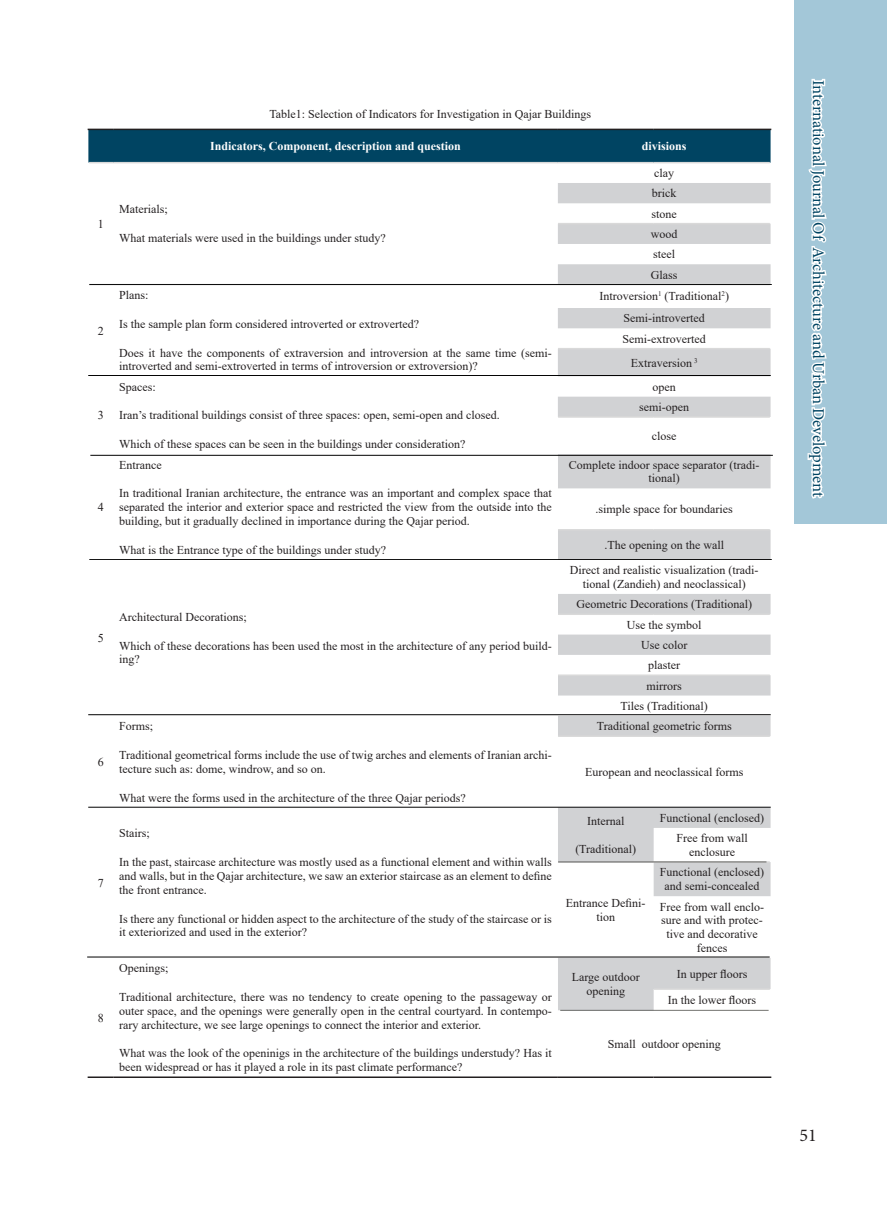
<style>
.page{position:relative;width:893px;height:1212px;background:#fff}
.page>*{position:absolute;margin:0;border:0;box-sizing:border-box;transform-origin:0 0}
.t1{font:18px "Minion Pro";color:#231f20}
.t2{font:16.5px "Minion Pro";letter-spacing:-.005em;color:#004462}
.abstract{font:12px/13.8px "Times New Roman";color:#231f20;text-align:center}
.t3{font:700 12px "Times New Roman";color:#fff}
</style>
<div class="page">
<div style="left:794px;top:0;width:92px;height:524px;background:#a3c7d8"></div>
<svg style="left:807px;top:78px;width:20px;height:421px"></svg>
<svg style="left:558px;top:183px;width:213px;height:827px"></svg>
<svg style="left:113px;top:454px;width:445px;height:503px"></svg>
<div style="left:113px;top:560px;width:445px;height:156px;background:#fff"></div>
<hr style="left:88px;top:1076px;width:25px;height:2px;background:#231f20">
<hr style="left:113px;top:1076px;width:445px;height:2px;background:#231f20">
<hr style="left:558px;top:1076px;width:96px;height:2px;background:#231f20">
<hr style="left:654px;top:1076px;width:117px;height:2px;background:#231f20">
<svg style="left:88px;top:129px;width:683px;height:34px;background:#024360"></svg>
<hr style="left:113px;top:162px;width:445px;height:1px;background:#d9d9d9">
<hr style="left:558px;top:162px;width:96px;height:1px;background:#d9d9d9">
<hr style="left:654px;top:162px;width:116px;height:1px;background:#d9d9d9">
<hr style="left:558px;top:223px;width:96px;height:1px;background:#d9d9d9">
<hr style="left:654px;top:223px;width:116px;height:1px;background:#d9d9d9">
<hr style="left:558px;top:348px;width:96px;height:1px;background:#d9d9d9">
<hr style="left:654px;top:348px;width:116px;height:1px;background:#d9d9d9">
<hr style="left:558px;top:416px;width:96px;height:2px;background:#d9d9d9">
<hr style="left:654px;top:416px;width:116px;height:2px;background:#d9d9d9">
<hr style="left:558px;top:529px;width:96px;height:1px;background:#d9d9d9">
<hr style="left:654px;top:529px;width:116px;height:1px;background:#d9d9d9">
<hr style="left:558px;top:613px;width:96px;height:2px;background:#d9d9d9">
<hr style="left:654px;top:613px;width:116px;height:2px;background:#d9d9d9">
<hr style="left:558px;top:674px;width:96px;height:2px;background:#d9d9d9">
<hr style="left:654px;top:674px;width:116px;height:2px;background:#d9d9d9">
<hr style="left:558px;top:735px;width:96px;height:2px;background:#d9d9d9">
<hr style="left:654px;top:735px;width:116px;height:2px;background:#d9d9d9">
<hr style="left:558px;top:861px;width:96px;height:2px;background:#d9d9d9">
<hr style="left:654px;top:861px;width:116px;height:2px;background:#d9d9d9">
<hr style="left:654px;top:988px;width:116px;height:2px;background:#d9d9d9">
<hr style="left:89px;top:284px;width:683px;height:1px;background:#000">
<hr style="left:88px;top:375px;width:683px;height:1px;background:#000">
<hr style="left:90px;top:455px;width:683px;height:1px;background:#000">
<hr style="left:89px;top:559px;width:683px;height:1px;background:#000">
<hr style="left:88px;top:714px;width:683px;height:1px;background:#000">
<hr style="left:88px;top:807px;width:683px;height:1px;background:#000">
<hr style="left:87px;top:957px;width:683px;height:1px;background:#000">
<hr style="left:560px;top:1010px;width:209px;height:1px;background:#737370">
<hr style="left:558px;top:861px;width:208px;height:1px;background:#737370">
<p class="abstract" style="left:98px;top:216px;width:7px">1</p>
<p class="abstract" style="left:98px;top:323px;width:7px">2</p>
<p class="abstract" style="left:98px;top:408px;width:7px">3</p>
<p class="abstract" style="left:98px;top:500px;width:7px">4</p>
<p class="abstract" style="left:98px;top:631px;width:7px">5</p>
<p class="abstract" style="left:98px;top:754px;width:7px">6</p>
<p class="abstract" style="left:98px;top:875px;width:7px">7</p>
<p class="abstract" style="left:98px;top:1010px;width:7px">8</p>
<p class="abstract" style="left:269px;top:107px;width:323px">Table1: Selection of Indicators for Investigation in Qajar Buildings</p>
<p class="t3" style="left:210px;top:137px;width:252px">Indicators, Component, description and question</p>
<p class="t3" style="left:642px;top:137px;width:46px">divisions</p>
<p class="abstract" style="left:119px;top:202px;width:50px">Materials;</p>
<p class="abstract" style="left:119px;top:231px;width:268px">What materials were used in the buildings under study?</p>
<p class="abstract" style="left:119px;top:288px;width:31px">Plans:</p>
<p class="abstract" style="left:119px;top:316px;width:301px">Is the sample plan form considered introverted or extroverted?</p>
<p class="abstract" style="left:119px;top:345px;width:434px;text-align:left">Does it have the components of extraversion and introversion at the same time (semi&shy;introverted and semi-extroverted in terms of introversion or extroversion)?</p>
<p class="abstract" style="left:119px;top:379px;width:38px">Spaces:</p>
<p class="abstract" style="left:119px;top:408px;width:382px">Iran’s traditional buildings consist of three spaces: open, semi-open and closed.</p>
<p class="abstract" style="left:119px;top:437px;width:348px">Which of these spaces can be seen in the buildings under consideration?</p>
<p class="abstract" style="left:119px;top:457px;width:44px">Entrance</p>
<p class="abstract" style="left:119px;top:486px;width:434px;text-align:justify">In traditional Iranian architecture, the entrance was an important and complex space that separated the interior and exterior space and restricted the view from the outside into the building, but it gradually declined in importance during the Qajar period.</p>
<p class="abstract" style="left:119px;top:542px;width:268px">What is the Entrance type of the buildings under study?</p>
<p class="abstract" style="left:119px;top:609px;width:129px">Architectural Decorations;</p>
<p class="abstract" style="left:119px;top:638px;width:434px;text-align:left">Which of these decorations has been used the most in the architecture of any period build&shy;ing?</p>
<p class="abstract" style="left:119px;top:719px;width:36px">Forms;</p>
<p class="abstract" style="left:119px;top:748px;width:434px;text-align:left">Traditional geometrical forms include the use of twig arches and elements of Iranian archi&shy;tecture such as: dome, windrow, and so on.</p>
<p class="abstract" style="left:119px;top:790px;width:348px">What were the forms used in the architecture of the three Qajar periods?</p>
<p class="abstract" style="left:119px;top:826px;width:32px">Stairs;</p>
<p class="abstract" style="left:119px;top:855px;width:434px;text-align:justify">In the past, staircase architecture was mostly used as a functional element and within walls and walls, but in the Qajar architecture, we saw an exterior staircase as an element to define the front entrance.</p>
<p class="abstract" style="left:119px;top:911px;width:434px;text-align:left">Is there any functional or hidden aspect to the architecture of the study of the staircase or is it exteriorized and used in the exterior?</p>
<p class="abstract" style="left:119px;top:961px;width:51px">Openings;</p>
<p class="abstract" style="left:119px;top:990px;width:434px;text-align:justify">Traditional architecture, there was no tendency to create opening to the passageway or outer space, and the openings were generally open in the central courtyard. In contempo&shy;rary architecture, we see large openings to connect the interior and exterior.</p>
<p class="abstract" style="left:119px;top:1046px;width:434px;text-align:left">What was the look of the openinigs in the architecture of the buildings understudy? Has it been widespread or has it played a role in its past climate performance?</p>
<p class="abstract" style="left:654px;top:166px;width:21px">clay</p>
<p class="abstract" style="left:652px;top:186px;width:26px">brick</p>
<p class="abstract" style="left:652px;top:206px;width:27px">stone</p>
<p class="abstract" style="left:651px;top:227px;width:28px">wood</p>
<p class="abstract" style="left:653px;top:247px;width:23px">steel</p>
<p class="abstract" style="left:651px;top:267px;width:28px">Glass</p>
<p class="abstract" style="left:599px;top:289px;width:131px">Introversion<sup>1</sup> (Traditional<sup>2</sup>)</p>
<p class="abstract" style="left:624px;top:311px;width:83px">Semi-introverted</p>
<p class="abstract" style="left:623px;top:331px;width:85px">Semi-extroverted</p>
<p class="abstract" style="left:631px;top:355px;width:68px">Extraversion <sup>3</sup></p>
<p class="abstract" style="left:653px;top:379px;width:25px">open</p>
<p class="abstract" style="left:639px;top:400px;width:51px">semi-open</p>
<p class="abstract" style="left:652px;top:428px;width:26px">close</p>
<p class="abstract" style="left:569px;top:457px;width:192px">Complete indoor space separator (tradi&shy;tional)</p>
<p class="abstract" style="left:596px;top:502px;width:139px">.simple space for boundaries</p>
<p class="abstract" style="left:604px;top:538px;width:121px">.The opening on the wall</p>
<p class="abstract" style="left:570px;top:563px;width:190px">Direct and realistic visualization (tradi&shy;tional (Zandieh) and neoclassical)</p>
<p class="abstract" style="left:576px;top:597px;width:177px">Geometric Decorations (Traditional)</p>
<p class="abstract" style="left:627px;top:617px;width:76px">Use the symbol</p>
<p class="abstract" style="left:641px;top:638px;width:48px">Use color</p>
<p class="abstract" style="left:648px;top:658px;width:33px">plaster</p>
<p class="abstract" style="left:647px;top:678px;width:37px">mirrors</p>
<p class="abstract" style="left:620px;top:698px;width:89px">Tiles (Traditional)</p>
<p class="abstract" style="left:597px;top:719px;width:136px">Traditional geometric forms</p>
<p class="abstract" style="left:585px;top:765px;width:160px">European and neoclassical forms</p>
<p class="abstract" style="left:587px;top:813px;width:39px">Internal</p>
<p class="abstract" style="left:575px;top:842px;width:62px">)Traditional(</p>
<p class="abstract" style="left:566px;top:896px;width:81px">Entrance Defini&shy;tion</p>
<p class="abstract" style="left:660px;top:811px;width:106px">Functional (enclosed)</p>
<p class="abstract" style="left:676px;top:831px;width:73px">Free from wall enclosure</p>
<p class="abstract" style="left:660px;top:865px;width:106px">Functional (enclosed) and semi-concealed</p>
<p class="abstract" style="left:660px;top:899px;width:106px">Free from wall enclo&shy;sure and with protec&shy;tive and decorative fences</p>
<p class="abstract" style="left:572px;top:970px;width:70px">Large outdoor opening</p>
<p class="abstract" style="left:677px;top:966px;width:72px">In upper floors</p>
<p class="abstract" style="left:668px;top:992px;width:90px">In the lower floors</p>
<p class="abstract" style="left:608px;top:1036px;width:115px">Small outdoor opening</p>
<h2 class="t2" style="left:829px;top:80px;width:419px;rotate:90deg">International Journal Of Architecture and Urban Development</h2>
<h1 class="t1" style="left:800px;top:1123px;width:19px">51</h1>
</div>
